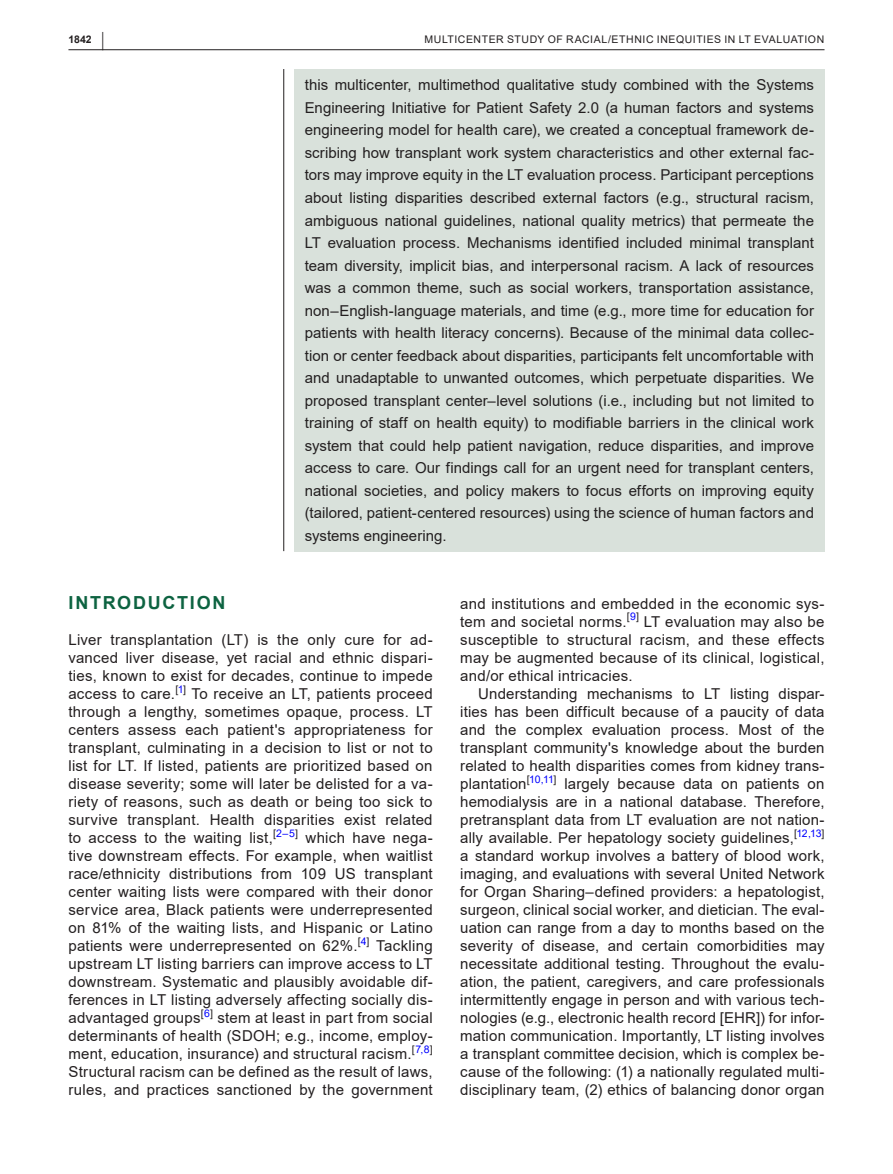
<style>
.page{position:relative;width:893px;height:1174px;background:#fff}
.page>*{position:absolute;margin:0;border:0;box-sizing:border-box;transform-origin:0 0}
.t1{font:700 18px "Arial";letter-spacing:.095em;color:#0d6341}
.t2{font:15px/18px "Arial";letter-spacing:.015em;color:#231f20;text-align:justify}
.t3{font:10.5px "Arial";letter-spacing:.055em;color:#231f20}
.t4{font:10.5px "Arial";letter-spacing:-.02em;color:#00f}
.t5{font:700 10.5px "Arial";color:#231f20}
.s1{font-size:19.5px}
.s2{color:#00f}
.s3{color:#231f20}
</style>
<div class="page">
<hr style="left:68px;top:49px;width:756px;height:1px;background:#231f20">
<div style="left:294px;top:69px;width:530px;height:482px;background:#d9e1db"></div>
<hr style="left:283px;top:69px;width:1px;height:482px;background:#231f20">
<p class="t5" style="left:68px;top:32px;width:37px">1842 <span class="s1">|</span></p>
<p class="t3" style="left:424px;top:32px;width:401px">MULTICENTER STUDY OF RACIAL/ETHNIC INEQUITIES IN LT EVALUATION</p>
<p class="t2" style="left:305px;top:74px;width:511px;line-height:22.5px">this multicenter, multimethod qualitative study combined with the Systems Engineering Initiative for Patient Safety 2.0 (a human factors and systems engineering model for health care), we created a conceptual framework de&shy;scribing how transplant work system characteristics and other external fac&shy;tors may improve equity in the LT evaluation process. Participant perceptions about listing disparities described external factors (e.g., structural racism, ambiguous national guidelines, national quality metrics) that permeate the LT evaluation process. Mechanisms identified included minimal transplant team diversity, implicit bias, and interpersonal racism. A lack of resources was a common theme, such as social workers, transportation assistance, non–English-language materials, and time (e.g., more time for education for patients with health literacy concerns). Because of the minimal data collec&shy;tion or center feedback about disparities, participants felt uncomfortable with and unadaptable to unwanted outcomes, which perpetuate disparities. We proposed transplant center–level solutions (i.e., including but not limited to training of staff on health equity) to modifiable barriers in the clinical work system that could help patient navigation, reduce disparities, and improve access to care. Our findings call for an urgent need for transplant centers, national societies, and policy makers to focus efforts on improving equity (tailored, patient-centered resources) using the science of human factors and systems engineering.</p>
<p class="t1" style="left:68px;top:590px;width:159px">INTRODUCTION</p>
<p class="t2" style="left:68px;top:631px;width:366px">Liver transplantation (LT) is the only cure for ad&shy;vanced liver disease, yet racial and ethnic dispari&shy;ties, known to exist for decades, continue to impede access to care.</p>
<p class="t3" style="left:175px;top:681px;width:12px">[<span class="s2">1</span>]</p>
<p class="t2" style="left:68px;top:685px;width:366px;text-indent:123px">To receive an LT, patients proceed through a lengthy, sometimes opaque, process. LT centers assess each patient's appropriateness for transplant, culminating in a decision to list or not to list for LT. If listed, patients are prioritized based on disease severity; some will later be delisted for a va&shy;riety of reasons, such as death or being too sick to survive transplant. Health disparities exist related to access to the waiting list,</p>
<p class="t4" style="left:273px;top:825px;width:27px"><span class="s3">[</span>2–5<span class="s3">]</span></p>
<p class="t2" style="left:68px;top:829px;width:366px;text-indent:237px">which have nega&shy;tive downstream effects. For example, when waitlist race/ethnicity distributions from 109 US transplant center waiting lists were compared with their donor service area, Black patients were underrepresented on 81% of the waiting lists, and Hispanic or Latino patients were underrepresented on 62%.</p>
<p class="t3" style="left:358px;top:933px;width:13px">[<span class="s2">4</span>]</p>
<p class="t2" style="left:68px;top:937px;width:366px;text-indent:308px">Tackling upstream LT listing barriers can improve access to LT downstream. Systematic and plausibly avoidable dif&shy;ferences in LT listing adversely affecting socially dis&shy;advantaged groups</p>
<p class="t3" style="left:201px;top:1005px;width:14px">[<span class="s2">6</span>]</p>
<p class="t2" style="left:68px;top:1009px;width:366px;text-indent:149px">stem at least in part from social determinants of health (SDOH; e.g., income, employ&shy;ment, education, insurance) and structural racism.</p>
<p class="t4" style="left:412px;top:1041px;width:22px"><span class="s3">[</span>7,8<span class="s3">]</span></p>
<p class="t2" style="left:68px;top:1063px;width:366px">Structural racism can be defined as the result of laws, rules, and practices sanctioned by the government</p>
<p class="t2" style="left:460px;top:595px;width:366px">and institutions and embedded in the economic sys&shy;tem and societal norms.</p>
<p class="t3" style="left:627px;top:609px;width:14px">[<span class="s2">9</span>]</p>
<p class="t2" style="left:460px;top:613px;width:366px;text-indent:184px">LT evaluation may also be susceptible to structural racism, and these effects may be augmented because of its clinical, logistical, and/or ethical intricacies.</p>
<p class="t2" style="left:460px;top:685px;width:366px;text-indent:18px">Understanding mechanisms to LT listing dispar&shy;ities has been difficult because of a paucity of data and the complex evaluation process. Most of the transplant community's knowledge about the burden related to health disparities comes from kidney trans&shy;plantation</p>
<p class="t4" style="left:527px;top:771px;width:31px"><span class="s3">[</span>10,11<span class="s3">]</span></p>
<p class="t2" style="left:460px;top:775px;width:366px;text-indent:104px">largely because data on patients on hemodialysis are in a national database. Therefore, pretransplant data from LT evaluation are not nation&shy;ally available. Per hepatology society guidelines,</p>
<p class="t4" style="left:794px;top:825px;width:32px"><span class="s3">[</span>12,13<span class="s3">]</span></p>
<p class="t2" style="left:460px;top:847px;width:366px">a standard workup involves a battery of blood work, imaging, and evaluations with several United Network for Organ Sharing–defined providers: a hepatologist, surgeon, clinical social worker, and dietician. The eval&shy;uation can range from a day to months based on the severity of disease, and certain comorbidities may necessitate additional testing. Throughout the evalu&shy;ation, the patient, caregivers, and care professionals intermittently engage in person and with various tech&shy;nologies (e.g., electronic health record [EHR]) for infor&shy;mation communication. Importantly, LT listing involves a transplant committee decision, which is complex be&shy;cause of the following: (1) a nationally regulated multi&shy;disciplinary team, (2) ethics of balancing donor organ</p>
</div>
